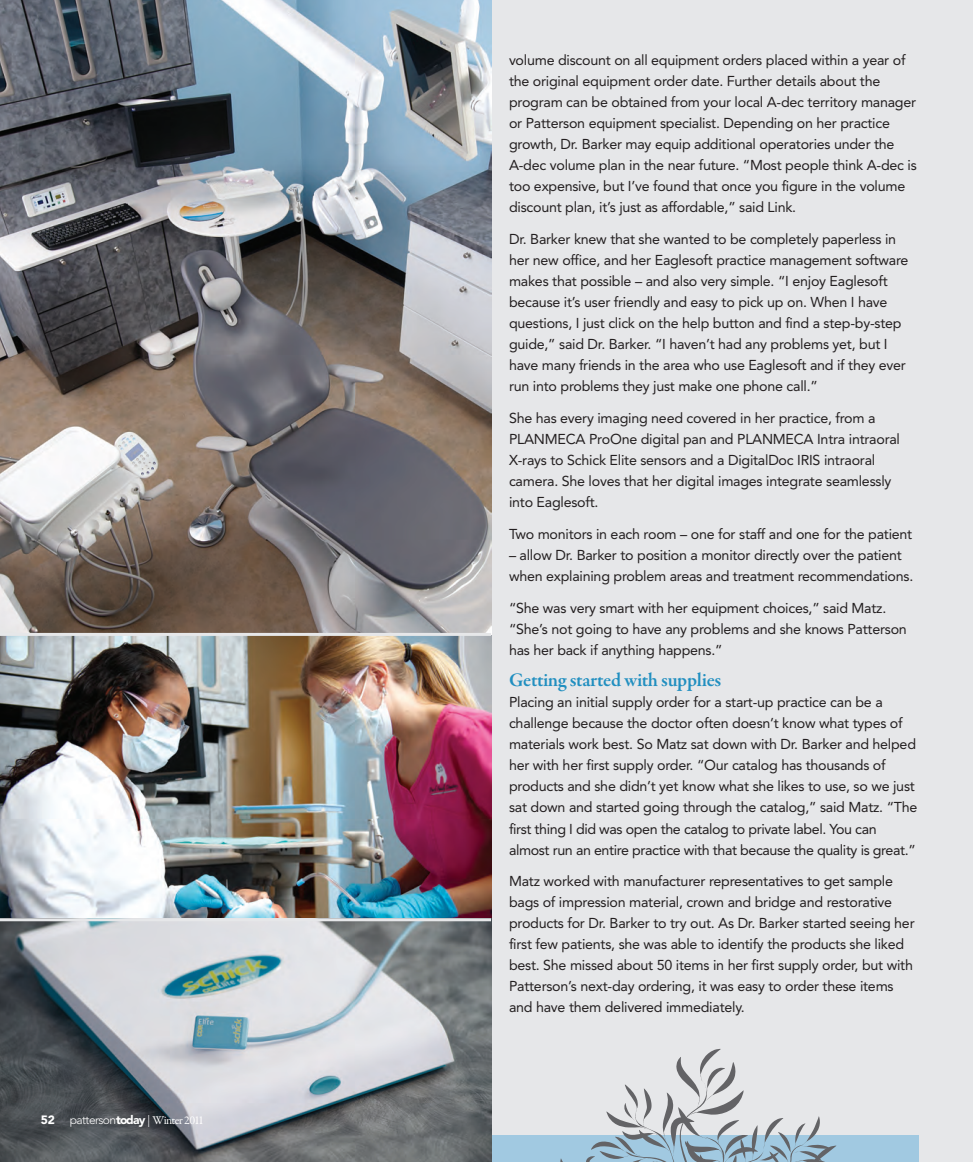
<style>
.page{position:relative;width:973px;height:1162px;background:#fff}
.page>*{position:absolute;margin:0;border:0;box-sizing:border-box;transform-origin:0 0}
.t1{font:600 19.5px "Garamond Premr Pro";letter-spacing:-.015em;color:#218fc0}
.t2{font:14.25px/21px "Avenir LT Std";letter-spacing:-.015em;color:#231f20}
.t3{font:300 12px "Avenir LT Std";letter-spacing:-.05em;color:#fff}
.s1{font-weight:900}
.s2{font-family:"Garamond Premr Pro";font-weight:400}
</style>
<div class="page">
<img style="left:0;top:0;width:972px;height:1161px">
<p class="t3" style="left:41px;top:1114px;width:165px"><span class="s1">52</span> patterson<span class="s1">today</span> | <span class="s2">Winter 2011</span></p>
<p class="t2" style="left:509px;top:51px;width:409px">volume discount on all equipment orders placed within a year of the original equipment order date. Further details about the program can be obtained from your local A-dec territory manager or Patterson equipment specialist. Depending on her practice growth, Dr. Barker may equip additional operatories under the A-dec volume plan in the near future. “Most people think A-dec is too expensive, but I’ve found that once you figure in the volume discount plan, it’s just as affordable,” said Link.</p>
<p class="t2" style="left:509px;top:229px;width:401px">Dr. Barker knew that she wanted to be completely paperless in her new office, and her Eaglesoft practice management software makes that possible – and also very simple. “I enjoy Eaglesoft because it’s user friendly and easy to pick up on. When I have questions, I just click on the help button and find a step-by-step guide,” said Dr. Barker. “I haven’t had any problems yet, but I have many friends in the area who use Eaglesoft and if they ever run into problems they just make one phone call.”</p>
<p class="t2" style="left:509px;top:408px;width:392px">She has every imaging need covered in her practice, from a PLANMECA ProOne digital pan and PLANMECA Intra intraoral X-rays to Schick Elite sensors and a DigitalDoc IRIS intraoral camera. She loves that her digital images integrate seamlessly into Eaglesoft.</p>
<p class="t2" style="left:509px;top:524px;width:404px">Two monitors in each room – one for staff and one for the patient</p>
<p class="t2" style="left:509px;top:545px;width:405px">– allow Dr. Barker to position a monitor directly over the patient when explaining problem areas and treatment recommendations.</p>
<p class="t2" style="left:509px;top:598px;width:399px">“She was very smart with her equipment choices,” said Matz. “She’s not going to have any problems and she knows Patterson has her back if anything happens.”</p>
<p class="t1" style="left:509px;top:672px;width:214px">Getting started with supplies</p>
<p class="t2" style="left:509px;top:693px;width:409px">Placing an initial supply order for a start-up practice can be a challenge because the doctor often doesn’t know what types of materials work best. So Matz sat down with Dr. Barker and helped her with her first supply order. “Our catalog has thousands of products and she didn’t yet know what she likes to use, so we just sat down and started going through the catalog,” said Matz. “The first thing I did was open the catalog to private label. You can almost run an entire practice with that because the quality is great.”</p>
<p class="t2" style="left:509px;top:871px;width:407px">Matz worked with manufacturer representatives to get sample bags of impression material, crown and bridge and restorative products for Dr. Barker to try out. As Dr. Barker started seeing her first few patients, she was able to identify the products she liked best. She missed about 50 items in her first supply order, but with Patterson’s next-day ordering, it was easy to order these items and have them delivered immediately.</p>
</div>
